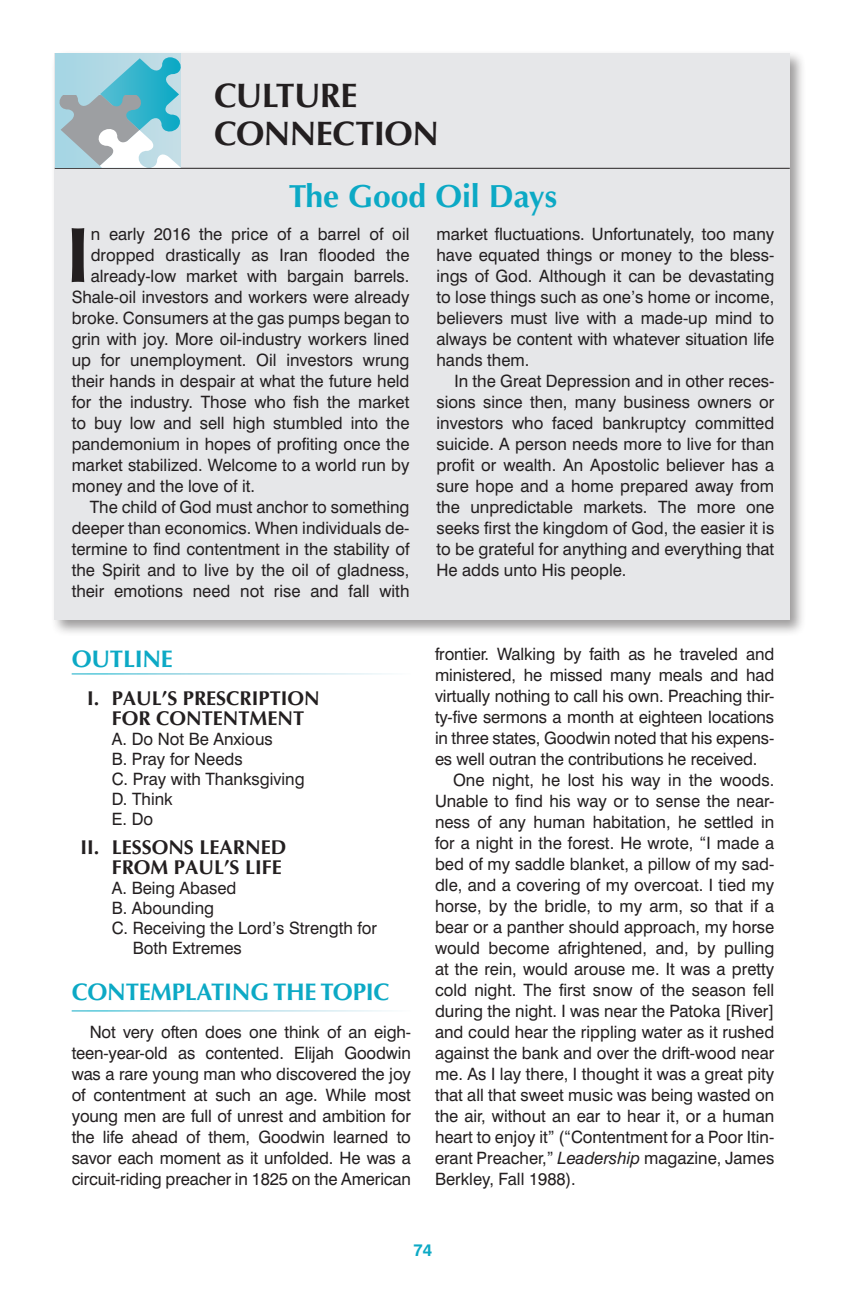
<style>
.page{position:relative;width:864px;height:1296px;background:#fff}
.page>*{position:absolute;margin:0;border:0;box-sizing:border-box;transform-origin:0 0}
.t1{font:700 78.4px "Optima";color:#231f20}
.t2{font:700 34px/38px "Optima";letter-spacing:-.02em;color:#231f20}
.t3{font:700 32px "Optima";color:#0ca9c5}
.t4{font:700 24px "Optima";letter-spacing:-.01em;color:#0ca9c5}
.t5{font:700 20px/20px "Optima";color:#231f20;text-align:center}
.t6{font:17px/21px "Swiss 721 BT";color:#231f20;text-align:justify}
.t7{font:700 17px "Swiss 721 BT";color:#0ca9c5}
.s1{font-style:italic}
</style>
<div class="page">
<div style="left:51px;top:49px;width:755px;height:588px;background:#231f20;opacity:.45"></div>
<div style="left:55px;top:53px;width:734px;height:567px;background:#e6e7e9"></div>
<hr style="left:55px;top:168px;width:734px;height:1px;background:#231f20">
<div style="left:55px;top:53px;width:125px;height:115px;background:#a6d6e4"></div>
<svg style="left:100px;top:57px;width:81px;height:38px"></svg>
<svg style="left:59px;top:95px;width:122px;height:73px;background:#a3c5cd"></svg>
<h2 class="t2" style="left:214px;top:77px;width:226px">CULTURE<br>CONNECTION</h2>
<h3 class="t3" style="left:289px;top:177px;width:270px">The Good Oil Days</h3>
<h1 class="t1" style="left:65px;top:209px;width:27px">I</h1>
<p class="t6" style="left:91px;top:223px;width:320px">n early 2016 the price of a barrel of oil</p>
<p class="t6" style="left:91px;top:244px;width:320px">dropped drastically as Iran flooded the</p>
<p class="t6" style="left:91px;top:265px;width:320px">already-low market with bargain barrels.</p>
<p class="t6" style="left:72px;top:286px;width:339px">Shale-oil investors and workers were already</p>
<p class="t6" style="left:72px;top:307px;width:339px">broke. Consumers at the gas pumps began to</p>
<p class="t6" style="left:72px;top:328px;width:339px">grin with joy. More oil-industry workers lined</p>
<p class="t6" style="left:72px;top:349px;width:339px">up for unemployment. Oil investors wrung</p>
<p class="t6" style="left:72px;top:370px;width:339px">their hands in despair at what the future held</p>
<p class="t6" style="left:72px;top:391px;width:339px">for the industry. Those who fish the market</p>
<p class="t6" style="left:72px;top:412px;width:339px">to buy low and sell high stumbled into the</p>
<p class="t6" style="left:72px;top:433px;width:339px">pandemonium in hopes of profiting once the</p>
<p class="t6" style="left:72px;top:454px;width:339px">market stabilized. Welcome to a world run by</p>
<p class="t6" style="left:72px;top:475px;width:185px">money and the love of it.</p>
<p class="t6" style="left:90px;top:496px;width:321px">The child of God must anchor to something</p>
<p class="t6" style="left:72px;top:517px;width:339px">deeper than economics. When individuals de-</p>
<p class="t6" style="left:72px;top:538px;width:339px">termine to find contentment in the stability of</p>
<p class="t6" style="left:72px;top:559px;width:339px">the Spirit and to live by the oil of gladness,</p>
<p class="t6" style="left:72px;top:580px;width:339px">their emotions need not rise and fall with</p>
<h3 class="t4" style="left:72px;top:644px;width:103px">OUTLINE</h3>
<p class="t5" style="left:87px;top:688px;width:234px">I. PAUL’S PRESCRIPTION<br>FOR CONTENTMENT</p>
<p class="t6" style="left:112px;top:728px;width:194px;line-height:20px;text-align:left">A. Do Not Be Anxious<br>B. Pray for Needs<br>C. Pray with Thanksgiving<br>D. Think<br>E. Do</p>
<p class="t5" style="left:80px;top:837px;width:207px;text-align:right">II. LESSONS LEARNED<br>FROM PAUL’S LIFE</p>
<p class="t6" style="left:112px;top:877px;width:126px">A. Being Abased</p>
<p class="t6" style="left:112px;top:897px;width:104px">B. Abounding</p>
<p class="t6" style="left:112px;top:917px;width:267px">C. Receiving the Lord’s Strength for</p>
<p class="t6" style="left:133px;top:937px;width:111px">Both Extremes</p>
<h3 class="t4" style="left:72px;top:977px;width:319px">CONTEMPLATING THE TOPIC</h3>
<p class="t6" style="left:72px;top:1021px;width:341px;text-indent:18px">Not very often does one think of an eigh&shy;teen-year-old as contented. Elijah Goodwin was a rare young man who discovered the joy of contentment at such an age. While most young men are full of unrest and ambition for the life ahead of them, Goodwin learned to savor each moment as it unfolded. He was a circuit-riding preacher in 1825 on the American</p>
<p class="t6" style="left:436px;top:223px;width:339px">market fluctuations. Unfortunately, too many have equated things or money to the bless&shy;ings of God. Although it can be devastating to lose things such as one’s home or income, believers must live with a made-up mind to always be content with whatever situation life hands them.</p>
<p class="t6" style="left:436px;top:370px;width:339px;text-indent:18px">In the Great Depression and in other reces&shy;sions since then, many business owners or investors who faced bankruptcy committed suicide. A person needs more to live for than profit or wealth. An Apostolic believer has a sure hope and a home prepared away from the unpredictable markets. The more one seeks first the kingdom of God, the easier it is to be grateful for anything and everything that He adds unto His people.</p>
<p class="t6" style="left:435px;top:643px;width:340px">frontier. Walking by faith as he traveled and</p>
<p class="t6" style="left:435px;top:664px;width:341px">ministered, he missed many meals and had</p>
<p class="t6" style="left:435px;top:685px;width:340px">virtually nothing to call his own. Preaching thir-</p>
<p class="t6" style="left:435px;top:706px;width:340px">ty-five sermons a month at eighteen locations</p>
<p class="t6" style="left:435px;top:727px;width:341px">in three states, Goodwin noted that his expens-</p>
<p class="t6" style="left:435px;top:748px;width:324px">es well outran the contributions he received.</p>
<p class="t6" style="left:453px;top:769px;width:323px">One night, he lost his way in the woods.</p>
<p class="t6" style="left:435px;top:790px;width:341px">Unable to find his way or to sense the near-</p>
<p class="t6" style="left:435px;top:811px;width:340px">ness of any human habitation, he settled in</p>
<p class="t6" style="left:435px;top:832px;width:340px">for a night in the forest. He wrote, “I made a</p>
<p class="t6" style="left:435px;top:853px;width:341px">bed of my saddle blanket, a pillow of my sad-</p>
<p class="t6" style="left:435px;top:874px;width:341px">dle, and a covering of my overcoat. I tied my</p>
<p class="t6" style="left:435px;top:895px;width:341px">horse, by the bridle, to my arm, so that if a</p>
<p class="t6" style="left:435px;top:916px;width:340px">bear or a panther should approach, my horse</p>
<p class="t6" style="left:435px;top:937px;width:341px">would become afrightened, and, by pulling</p>
<p class="t6" style="left:435px;top:958px;width:340px">at the rein, would arouse me. It was a pretty</p>
<p class="t6" style="left:435px;top:979px;width:340px">cold night. The first snow of the season fell</p>
<p class="t6" style="left:435px;top:1000px;width:341px">during the night. I was near the Patoka [River]</p>
<p class="t6" style="left:435px;top:1021px;width:341px">and could hear the rippling water as it rushed</p>
<p class="t6" style="left:435px;top:1042px;width:341px">against the bank and over the drift-wood near</p>
<p class="t6" style="left:435px;top:1063px;width:340px">me. As I lay there, I thought it was a great pity</p>
<p class="t6" style="left:435px;top:1084px;width:341px">that all that sweet music was being wasted on</p>
<p class="t6" style="left:435px;top:1105px;width:340px">the air, without an ear to hear it, or a human</p>
<p class="t6" style="left:435px;top:1126px;width:341px">heart to enjoy it” (“Contentment for a Poor Itin-</p>
<p class="t6" style="left:435px;top:1147px;width:341px">erant Preacher,” <span class="s1">Leadership</span> magazine, James</p>
<p class="t6" style="left:435px;top:1168px;width:142px">Berkley, Fall 1988).</p>
<p class="t7" style="left:413px;top:1239px;width:20px">74</p>
</div>
